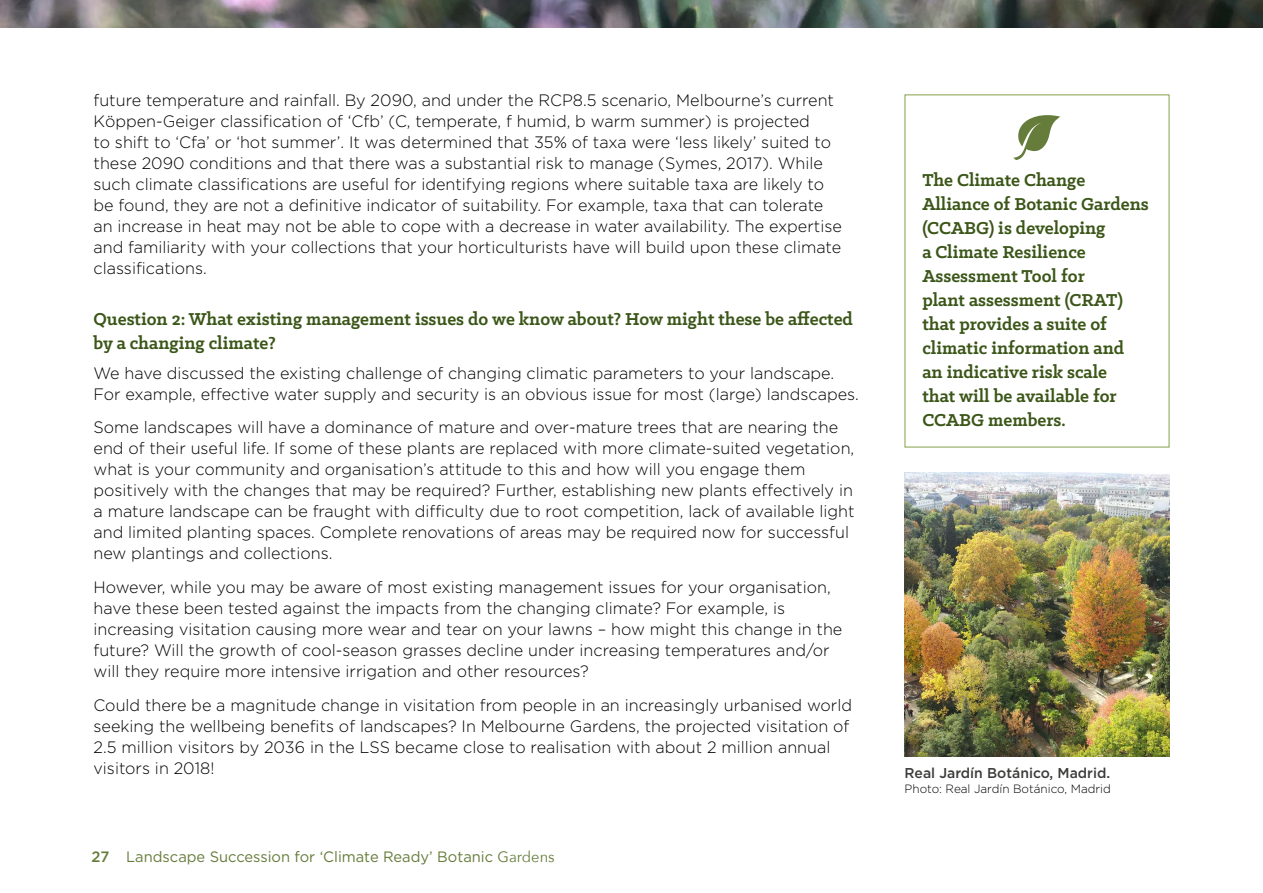
<style>
.page{position:relative;width:1263px;height:893px;background:#fff}
.page>*{position:absolute;margin:0;border:0;box-sizing:border-box;transform-origin:0 0}
.bolder_text_pull_quo{font:700 19.5px/24px "Klinic Slab";color:#3b5618}
.t1{font:300 16.5px/21px "Gotham";color:#000}
.t2{font:15px "Gotham";color:#657c3a}
.t3{font:500 14.25px "Gotham";color:#3c3c3b}
.t4{font:300 12px "Gotham";color:#000}
.s1{font-weight:500}
.s2{font-family:"Avenir Next"}
</style>
<div class="page">
<svg style="left:1013px;top:115px;width:48px;height:45px"></svg>
<img style="left:0;top:0;width:1263px;height:27px">
<img style="left:904px;top:473px;width:265px;height:283px">
<p class="t1" style="left:94px;top:89px;width:750px">future temperature and rainfall. By 2090, and under the RCP8.5 scenario, Melbourne’s current Köppen-Geiger classification of ‘Cfb’ (C, temperate, f humid, b warm summer) is projected<br>to shift to ‘Cfa’ or ‘hot summer’. It was determined that 35% of taxa were ‘less likely’ suited to these 2090 conditions and that there was a substantial risk to manage (Symes, 2017). While such climate classifications are useful for identifying regions where suitable taxa are likely to be found, they are not a definitive indicator of suitability. For example, taxa that can tolerate an increase in heat may not be able to cope with a decrease in water availability. The expertise and familiarity with your collections that your horticulturists have will build upon these climate classifications.</p>
<p class="bolder_text_pull_quo" style="left:94px;top:307px;width:761px">Question 2: What existing management issues do we know about? How might these be affected by a changing climate?</p>
<p class="t1" style="left:94px;top:362px;width:767px">We have discussed the existing challenge of changing climatic parameters to your landscape.<br>For example, effective water supply and security is an obvious issue for most (large) landscapes.</p>
<p class="t1" style="left:94px;top:417px;width:762px">Some landscapes will have a dominance of mature and over-mature trees that are nearing the end of their useful life. If some of these plants are replaced with more climate-suited vegetation, what is your community and organisation’s attitude to this and how will you engage them positively with the changes that may be required? Further, establishing new plants effectively in a mature landscape can be fraught with difficulty due to root competition, lack of available light and limited planting spaces. Complete renovations of areas may be required now for successful new plantings and collections.</p>
<p class="t1" style="left:94px;top:577px;width:750px">However, while you may be aware of most existing management issues for your organisation, have these been tested against the impacts from the changing climate? For example, is increasing visitation causing more wear and tear on your lawns – how might this change in the future? Will the growth of cool-season grasses decline under increasing temperatures and/or will they require more intensive irrigation and other resources?</p>
<p class="t1" style="left:94px;top:694px;width:760px">Could there be a magnitude change in visitation from people in an increasingly urbanised world seeking the wellbeing benefits of landscapes? In Melbourne Gardens, the projected visitation of 2.5 million visitors by 2036 in the LSS became close to realisation with about 2 million annual visitors in 2018!</p>
<p class="t2" style="left:92px;top:848px;width:465px"><span class="s1">27</span> Landscape Succession for ‘Climate Ready’ Botanic <span class="s2">Gardens</span></p>
<p class="bolder_text_pull_quo" style="left:922px;top:168px;width:228px">The Climate Change<br>Alliance of Botanic Gardens (CCABG) is developing<br>a Climate Resilience<br>Assessment Tool for<br>plant assessment (CRAT) that provides a suite of climatic information and an indicative risk scale<br>that will be available for<br>CCABG members.</p>
<p class="t3" style="left:904px;top:765px;width:207px">Real Jardín Botánico, Madrid.</p>
<p class="t4" style="left:904px;top:782px;width:208px">Photo: Real Jardín Botánico, Madrid</p>
</div>
